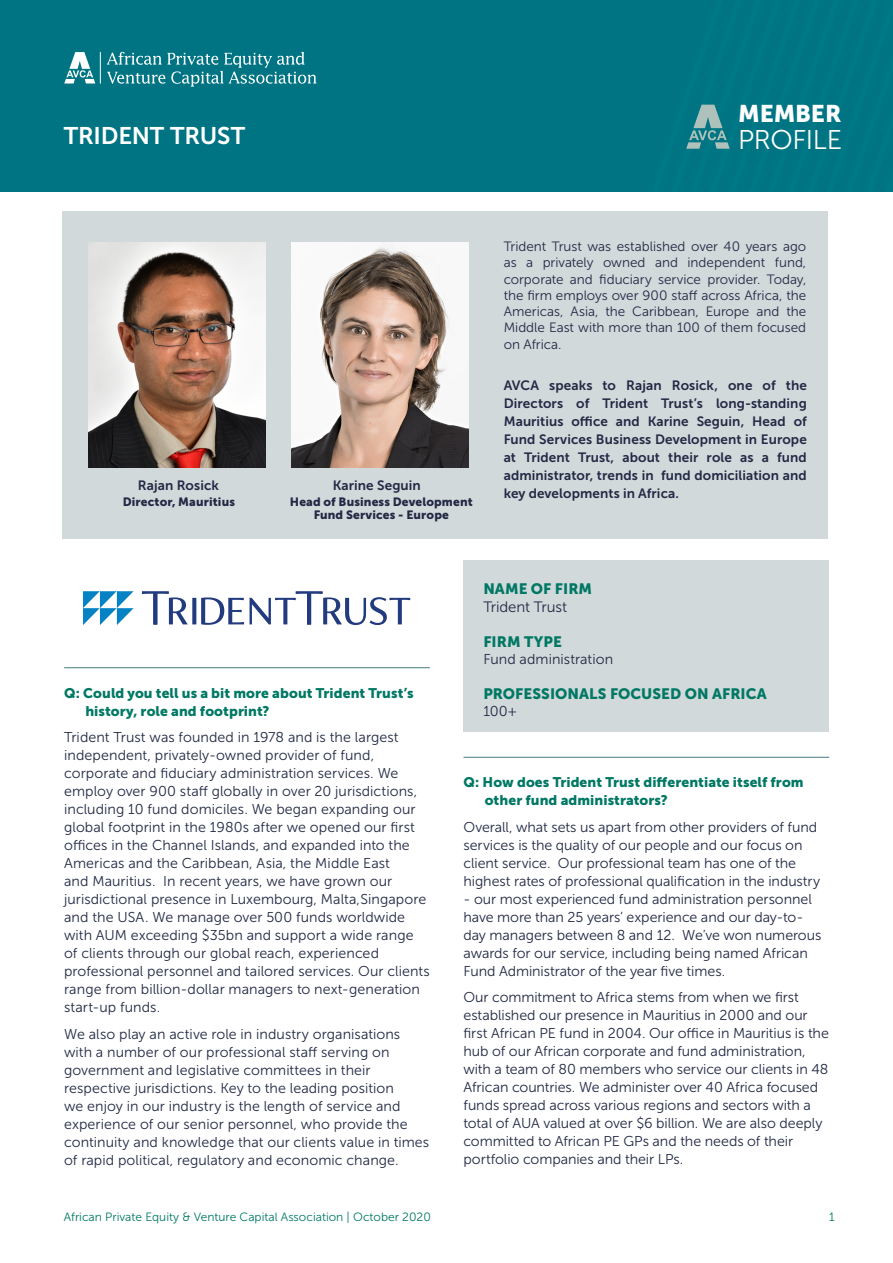
<style>
.page{position:relative;width:893px;height:1263px;background:#fff}
.page>*{position:absolute;margin:0;border:0;box-sizing:border-box;transform-origin:0 0}
.t1{font:27px "Museo Sans 300";letter-spacing:-.015em;color:#fff}
.t2{font:24px "Museo Sans 700";letter-spacing:-.01em;color:#fff}
.t3{font:24px "Museo Sans 900";letter-spacing:-.005em;color:#fff}
.t4{font:15px "Museo Sans 900";letter-spacing:.005em;color:#007864}
.t5{font:15px "Museo Sans 300";letter-spacing:-.005em;color:#222944}
.t6{font:14.25px/18px "Museo Sans 300";color:#222944}
.t7{font:13.8px/18px "Museo Sans 900";letter-spacing:.005em;color:#007864}
.t8{font:13.5px/18px "Museo Sans 700";letter-spacing:.01em;color:#222944;text-align:justify}
.t9{font:13.5px/16.2px "Museo Sans 300";letter-spacing:-.005em;color:#222944;text-align:justify}
.t10{font:12px/13.5px "Museo Sans 900";letter-spacing:.01em;color:#222944;text-align:center}
.t11{font:12px "Museo Sans 300";color:#007864}
</style>
<div class="page">
<div style="left:0;top:0;width:893px;height:192px;background:#007482"></div>
<svg style="left:107px;top:52px;width:209px;height:35px"></svg>
<hr style="left:100px;top:52px;width:1px;height:32px;background:#fff">
<svg style="left:64px;top:52px;width:31px;height:32px"></svg>
<svg style="left:686px;top:104px;width:44px;height:45px"></svg>
<hr style="left:463px;top:757px;width:366px;height:1px;background:#457b7d">
<div style="left:62px;top:211px;width:766px;height:327px;background:#d2d9db"></div>
<img style="left:89px;top:242px;width:177px;height:226px">
<hr style="left:64px;top:667px;width:366px;height:1px;background:#457b7d">
<div style="left:463px;top:560px;width:366px;height:172px;background:#d2d9db"></div>
<svg style="left:142px;top:591px;width:268px;height:34px"></svg>
<svg style="left:83px;top:591px;width:51px;height:34px"></svg>
<img style="left:291px;top:242px;width:177px;height:226px">
<h2 class="t2" style="left:64px;top:122px;width:183px">TRIDENT TRUST</h2>
<p class="t8" style="left:138px;top:476px;width:83px">Rajan Rosick</p>
<p class="t10" style="left:123px;top:495px;width:114px">Director, Mauritius</p>
<h2 class="t3" style="left:738px;top:100px;width:105px">MEMBER</h2>
<h1 class="t1" style="left:738px;top:125px;width:105px">PROFILE</h1>
<p class="t8" style="left:333px;top:476px;width:90px">Karine Seguin</p>
<p class="t10" style="left:290px;top:495px;width:184px">Head of Business Development<br>Fund Services - Europe</p>
<p class="t9" style="left:504px;top:239px;width:304px">Trident Trust was established over 40 years ago as a privately owned and independent fund, corporate and fiduciary service provider. Today, the firm employs over 900 staff across Africa, the Americas, Asia, the Caribbean, Europe and the Middle East with more than 100 of them focused on Africa.</p>
<p class="t8" style="left:504px;top:376px;width:305px">AVCA speaks to Rajan Rosick, one of the Directors of Trident Trust’s long-standing Mauritius office and Karine Seguin, Head of Fund Services Business Development in Europe at Trident Trust, about their role as a fund administrator, trends in fund domiciliation and key developments in Africa.</p>
<p class="t7" style="left:85px;top:684px;width:330px;text-indent:-21px">Q: Could you tell us a bit more about Trident Trust’s history, role and footprint?</p>
<p class="t6" style="left:64px;top:729px;width:367px">Trident Trust was founded in 1978 and is the largest independent, privately-owned provider of fund, corporate and fiduciary administration services. We employ over 900 staff globally in over 20 jurisdictions, including 10 fund domiciles. We began expanding our global footprint in the 1980s after we opened our first offices in the Channel Islands, and expanded into the Americas and the Caribbean, Asia, the Middle East<br>and Mauritius. In recent years, we have grown our jurisdictional presence in Luxembourg, Malta,Singapore and the USA. We manage over 500 funds worldwide with AUM exceeding $35bn and support a wide range of clients through our global reach, experienced professional personnel and tailored services. Our clients range from billion-dollar managers to next-generation start-up funds.</p>
<p class="t6" style="left:64px;top:1025px;width:367px">We also play an active role in industry organisations with a number of our professional staff serving on government and legislative committees in their respective jurisdictions. Key to the leading position<br>we enjoy in our industry is the length of service and experience of our senior personnel, who provide the continuity and knowledge that our clients value in times of rapid political, regulatory and economic change.</p>
<p class="t11" style="left:64px;top:1210px;width:369px">African Private Equity &amp; Venture Capital Association | October 2020</p>
<p class="t4" style="left:483px;top:580px;width:110px">NAME OF FIRM</p>
<p class="t5" style="left:483px;top:598px;width:85px">Trident Trust</p>
<p class="t4" style="left:483px;top:633px;width:80px">FIRM TYPE</p>
<p class="t6" style="left:483px;top:650px;width:131px">Fund administration</p>
<p class="t4" style="left:483px;top:685px;width:285px">PROFESSIONALS FOCUSED ON AFRICA</p>
<p class="t6" style="left:483px;top:702px;width:36px">100+</p>
<p class="t7" style="left:485px;top:773px;width:320px;text-indent:-21px">Q: How does Trident Trust differentiate itself from other fund administrators?</p>
<p class="t6" style="left:463px;top:818px;width:358px">Overall, what sets us apart from other providers of fund services is the quality of our people and our focus on client service. Our professional team has one of the highest rates of professional qualification in the industry</p>
<p class="t6" style="left:463px;top:890px;width:359px">- our most experienced fund administration personnel have more than 25 years’ experience and our day-to&shy;day managers between 8 and 12. We’ve won numerous awards for our service, including being named African Fund Administrator of the year five times.</p>
<p class="t6" style="left:463px;top:989px;width:367px">Our commitment to Africa stems from when we first established our presence in Mauritius in 2000 and our first African PE fund in 2004. Our office in Mauritius is the hub of our African corporate and fund administration, with a team of 80 members who service our clients in 48<br>African countries. We administer over 40 Africa focused funds spread across various regions and sectors with a total of AUA valued at over $6 billion. We are also deeply committed to African PE GPs and the needs of their portfolio companies and their LPs.</p>
<p class="t11" style="left:829px;top:1210px;width:7px">1</p>
</div>
